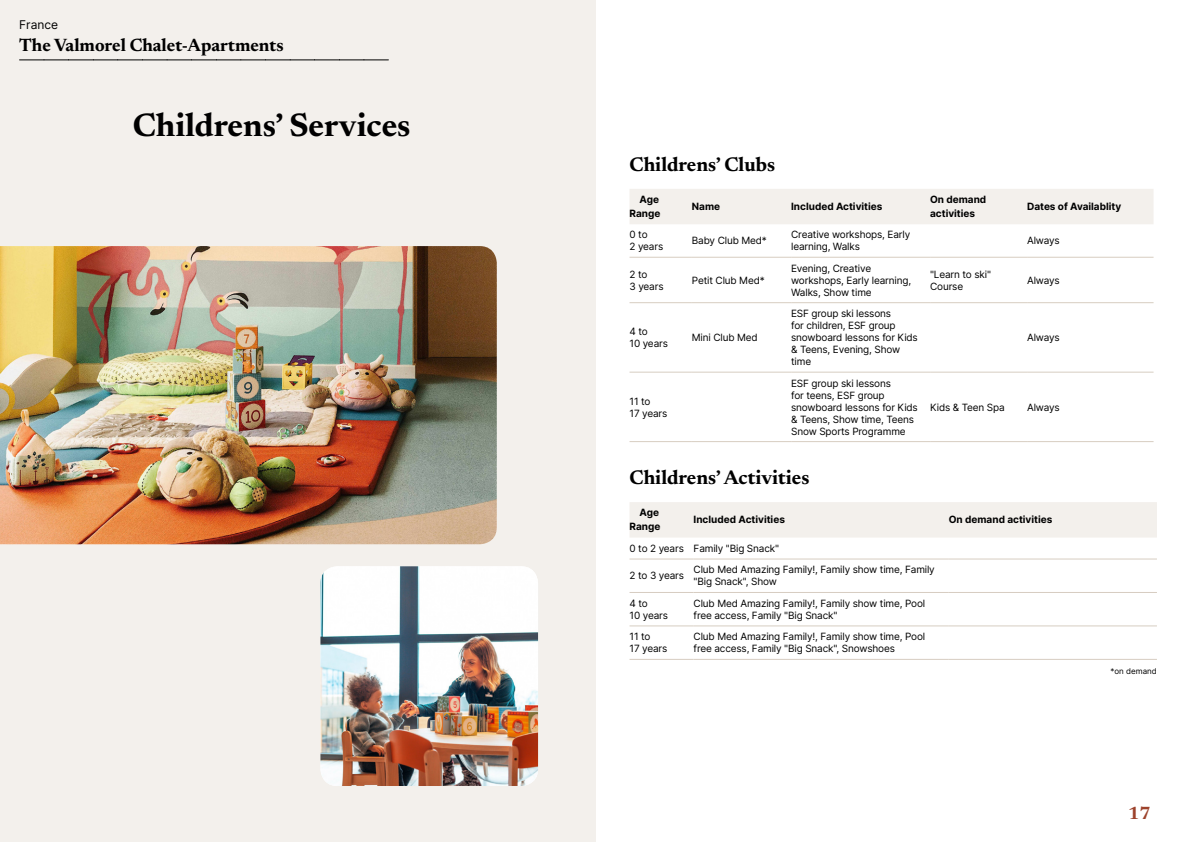
<style>
.page{position:relative;width:1191px;height:842px;background:#fff}
.page>*{position:absolute;margin:0;border:0;box-sizing:border-box;transform-origin:0 0}
.t1{font:700 33px "Newsreader 24 pt";color:#000}
.t2{font:700 20px "Newsreader 24 pt";color:#000}
.t3{font:700 18px "Newsreader 24 pt";color:#000}
.t4{font:700 18px "Newsreader 24 pt";color:#9d432c}
.t5{font:12px "Inter";color:#000}
.t6{font:10px/12px "Inter";letter-spacing:-.015em;color:#000}
.t7{font:700 10px/14px "Inter";color:#000;text-align:right}
.t8{font:8px "Inter";color:#000}
</style>
<div class="page">
<div style="left:0;top:0;width:595px;height:842px;background:#f3f0ec"></div>
<img style="left:0;top:246px;width:497px;height:298px">
<img style="left:320px;top:566px;width:218px;height:220px">
<svg style="left:20px;top:60px;width:368px;height:1px"></svg>
<div style="left:630px;top:189px;width:523px;height:35px;background:#f3f0ec"></div>
<hr style="left:629px;top:257px;width:63px;height:1px;background:#d7cdc1">
<hr style="left:692px;top:257px;width:99px;height:1px;background:#d7cdc1">
<hr style="left:791px;top:257px;width:139px;height:1px;background:#d7cdc1">
<hr style="left:930px;top:257px;width:97px;height:1px;background:#d7cdc1">
<hr style="left:1027px;top:257px;width:126px;height:1px;background:#d7cdc1">
<hr style="left:629px;top:302px;width:63px;height:1px;background:#d7cdc1">
<hr style="left:692px;top:302px;width:99px;height:1px;background:#d7cdc1">
<hr style="left:791px;top:302px;width:139px;height:1px;background:#d7cdc1">
<hr style="left:930px;top:302px;width:97px;height:1px;background:#d7cdc1">
<hr style="left:1027px;top:302px;width:126px;height:1px;background:#d7cdc1">
<hr style="left:629px;top:372px;width:63px;height:1px;background:#d7cdc1">
<hr style="left:692px;top:372px;width:99px;height:1px;background:#d7cdc1">
<hr style="left:791px;top:372px;width:139px;height:1px;background:#d7cdc1">
<hr style="left:930px;top:372px;width:97px;height:1px;background:#d7cdc1">
<hr style="left:1027px;top:372px;width:126px;height:1px;background:#d7cdc1">
<hr style="left:629px;top:441px;width:63px;height:1px;background:#d7cdc1">
<hr style="left:692px;top:441px;width:99px;height:1px;background:#d7cdc1">
<hr style="left:791px;top:441px;width:139px;height:1px;background:#d7cdc1">
<hr style="left:930px;top:441px;width:97px;height:1px;background:#d7cdc1">
<hr style="left:1027px;top:441px;width:126px;height:1px;background:#d7cdc1">
<div style="left:630px;top:502px;width:527px;height:36px;background:#f3f0ec"></div>
<hr style="left:629px;top:558px;width:64px;height:1px;background:#d7cdc1">
<hr style="left:693px;top:558px;width:255px;height:1px;background:#d7cdc1">
<hr style="left:948px;top:558px;width:209px;height:1px;background:#d7cdc1">
<hr style="left:629px;top:592px;width:64px;height:1px;background:#d7cdc1">
<hr style="left:693px;top:592px;width:255px;height:1px;background:#d7cdc1">
<hr style="left:948px;top:592px;width:209px;height:1px;background:#d7cdc1">
<hr style="left:629px;top:625px;width:64px;height:1px;background:#d7cdc1">
<hr style="left:693px;top:625px;width:255px;height:1px;background:#d7cdc1">
<hr style="left:948px;top:625px;width:209px;height:1px;background:#d7cdc1">
<hr style="left:629px;top:659px;width:64px;height:1px;background:#d7cdc1">
<hr style="left:693px;top:659px;width:255px;height:1px;background:#d7cdc1">
<hr style="left:948px;top:659px;width:209px;height:1px;background:#d7cdc1">
<p class="t5" style="left:19px;top:15px;width:40px">France</p>
<h3 class="t3" style="left:19px;top:32px;width:266px">The Valmorel Chalet-Apartments</h3>
<h1 class="t1" style="left:133px;top:101px;width:279px">Childrens’ Services</h1>
<h2 class="t2" style="left:629px;top:150px;width:147px">Childrens’ Clubs</h2>
<p class="t7" style="left:629px;top:192px;width:32px">Age<br>Range</p>
<p class="t7" style="left:692px;top:199px;width:30px">Name</p>
<p class="t7" style="left:791px;top:199px;width:93px">Included Activities</p>
<p class="t7" style="left:930px;top:192px;width:58px;text-align:left">On demand activities</p>
<p class="t7" style="left:1027px;top:199px;width:96px">Dates of Availablity</p>
<p class="t6" style="left:629px;top:228px;width:35px">0 to<br>2 years</p>
<p class="t6" style="left:692px;top:234px;width:76px">Baby Club Med*</p>
<p class="t6" style="left:791px;top:228px;width:121px">Creative workshops, Early learning, Walks</p>
<p class="t6" style="left:1027px;top:234px;width:34px">Always</p>
<p class="t6" style="left:629px;top:268px;width:36px">2 to<br>3 years</p>
<p class="t6" style="left:692px;top:274px;width:74px">Petit Club Med*</p>
<p class="t6" style="left:791px;top:262px;width:121px">Evening, Creative workshops, Early learning,<br>Walks, Show time</p>
<p class="t6" style="left:930px;top:268px;width:62px">"Learn to ski"<br>Course</p>
<p class="t6" style="left:1027px;top:274px;width:34px">Always</p>
<p class="t6" style="left:629px;top:325px;width:40px">4 to<br>10 years</p>
<p class="t6" style="left:692px;top:331px;width:67px">Mini Club Med</p>
<p class="t6" style="left:629px;top:395px;width:39px">11 to<br>17 years</p>
<p class="t6" style="left:791px;top:307px;width:128px">ESF group ski lessons<br>for children, ESF group snowboard lessons for Kids &amp; Teens, Evening, Show time</p>
<p class="t6" style="left:791px;top:377px;width:128px">ESF group ski lessons<br>for teens, ESF group snowboard lessons for Kids &amp; Teens, Show time, Teens<br>Snow Sports Programme</p>
<p class="t6" style="left:1027px;top:331px;width:34px">Always</p>
<p class="t6" style="left:930px;top:401px;width:76px">Kids &amp; Teen Spa</p>
<p class="t6" style="left:1027px;top:401px;width:34px">Always</p>
<h2 class="t2" style="left:629px;top:463px;width:181px">Childrens’ Activities</h2>
<p class="t7" style="left:629px;top:506px;width:32px">Age<br>Range</p>
<p class="t7" style="left:693px;top:513px;width:93px">Included Activities</p>
<p class="t7" style="left:948px;top:513px;width:105px">On demand activities</p>
<p class="t6" style="left:629px;top:542px;width:151px">0 to 2 years Family "Big Snack"</p>
<p class="t6" style="left:629px;top:569px;width:56px">2 to 3 years</p>
<p class="t6" style="left:693px;top:563px;width:243px">Club Med Amazing Family!, Family show time, Family "Big Snack", Show</p>
<p class="t6" style="left:629px;top:597px;width:40px">4 to<br>10 years</p>
<p class="t6" style="left:693px;top:597px;width:233px">Club Med Amazing Family!, Family show time, Pool free access, Family "Big Snack"</p>
<p class="t6" style="left:629px;top:630px;width:39px">11 to<br>17 years</p>
<p class="t6" style="left:693px;top:630px;width:233px">Club Med Amazing Family!, Family show time, Pool free access, Family "Big Snack", Snowshoes</p>
<p class="t8" style="left:1110px;top:665px;width:48px">*on demand</p>
<h3 class="t4" style="left:1128px;top:800px;width:24px">17</h3>
</div>
